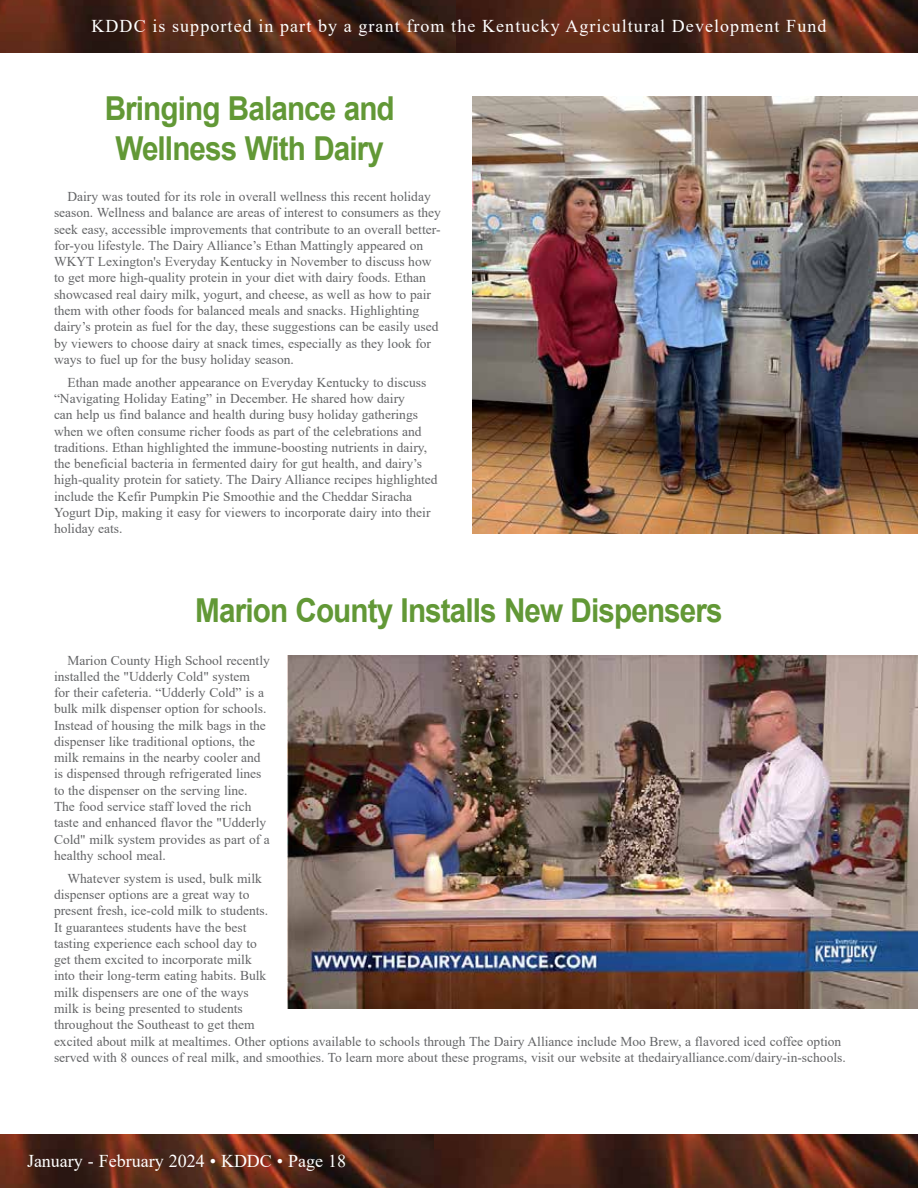
<style>
.page{position:relative;width:918px;height:1188px;background:#fff}
.page>*{position:absolute;margin:0;border:0;box-sizing:border-box;transform-origin:0 0}
.t1{font:700 33px/39.8px "Arial";letter-spacing:-.03em;color:#629836;text-align:center;scale:.9 1}
.t2{font:18px "Times New Roman";letter-spacing:.06em;color:#fff}
.t3{font:18px "Times New Roman";color:#fff}
.t4{font:13.5px/16.2px "Times New Roman";color:#636466}
</style>
<div class="page">
<img style="left:433px;top:1134px;width:485px;height:54px">
<img style="left:0;top:1134px;width:433px;height:54px">
<img style="left:0;top:0;width:457px;height:53px">
<img style="left:457px;top:0;width:461px;height:53px">
<img style="left:472px;top:96px;width:446px;height:437px">
<img style="left:287px;top:655px;width:631px;height:354px">
<h2 class="t2" style="left:91px;top:13px;width:737px">KDDC is supported in part by a grant from the Kentucky Agricultural Development Fund</h2>
<h1 class="t1" style="left:105px;top:89px;width:324px">Bringing Balance and<br>Wellness With Dairy</h1>
<p class="t4" style="left:54px;top:188px;width:389px;text-indent:14px">Dairy was touted for its role in overall wellness this recent holiday season. Wellness and balance are areas of interest to consumers as they seek easy, accessible improvements that contribute to an overall better&shy;for-you lifestyle. The Dairy Alliance’s Ethan Mattingly appeared on WKYT Lexington's Everyday Kentucky in November to discuss how to get more high-quality protein in your diet with dairy foods. Ethan showcased real dairy milk, yogurt, and cheese, as well as how to pair them with other foods for balanced meals and snacks. Highlighting dairy’s protein as fuel for the day, these suggestions can be easily used by viewers to choose dairy at snack times, especially as they look for ways to fuel up for the busy holiday season.</p>
<p class="t4" style="left:54px;top:374px;width:385px;text-indent:14px">Ethan made another appearance on Everyday Kentucky to discuss “Navigating Holiday Eating” in December. He shared how dairy<br>can help us find balance and health during busy holiday gatherings when we often consume richer foods as part of the celebrations and traditions. Ethan highlighted the immune-boosting nutrients in dairy, the beneficial bacteria in fermented dairy for gut health, and dairy’s high-quality protein for satiety. The Dairy Alliance recipes highlighted include the Kefir Pumpkin Pie Smoothie and the Cheddar Siracha Yogurt Dip, making it easy for viewers to incorporate dairy into their holiday eats.</p>
<h1 class="t1" style="left:195px;top:591px;width:588px">Marion County Installs New Dispensers</h1>
<p class="t4" style="left:54px;top:652px;width:217px;text-indent:14px">Marion County High School recently installed the "Udderly Cold" system<br>for their cafeteria. “Udderly Cold” is a bulk milk dispenser option for schools.<br>Instead of housing the milk bags in the dispenser like traditional options, the milk remains in the nearby cooler and is dispensed through refrigerated lines to the dispenser on the serving line.<br>The food service staff loved the rich taste and enhanced flavor the "Udderly Cold" milk system provides as part of a healthy school meal.</p>
<p class="t4" style="left:54px;top:870px;width:793px;text-indent:14px">Whatever system is used, bulk milk<br>dispenser options are a great way to<br>present fresh, ice-cold milk to students.<br>It guarantees students have the best<br>tasting experience each school day to<br>get them excited to incorporate milk<br>into their long-term eating habits. Bulk<br>milk dispensers are one of the ways<br>milk is being presented to students<br>throughout the Southeast to get them<br>excited about milk at mealtimes. Other options available to schools through The Dairy Alliance include Moo Brew, a flavored iced coffee option served with 8 ounces of real milk, and smoothies. To learn more about these programs, visit our website at thedairyalliance.com/dairy-in-schools.</p>
<h2 class="t3" style="left:27px;top:1148px;width:321px">January - February 2024 • KDDC • Page 18</h2>
</div>
